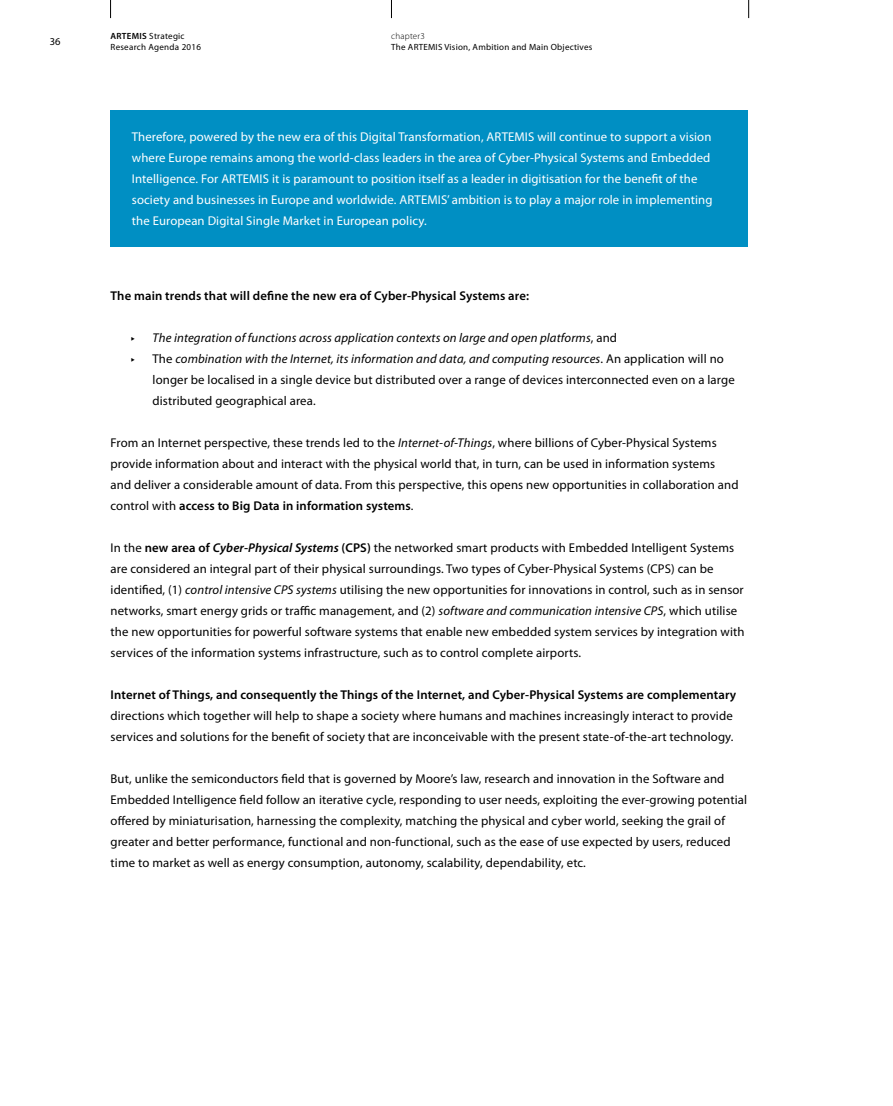
<style>
.page{position:relative;width:893px;height:1106px;background:#fff}
.page>*{position:absolute;margin:0;border:0;box-sizing:border-box;transform-origin:0 0}
.t1{font:12.75px/21px "Myriad Pro";letter-spacing:.01em;color:#000}
.t2{font:12.75px/21px "Myriad Pro";letter-spacing:.01em;color:#fff}
.t3{font:600 12.75px "Myriad Pro";letter-spacing:.01em;color:#000}
.t4{font:10.5px "Myriad Pro";color:#000}
.t5{font:9px/10.8px "Myriad Pro";letter-spacing:.025em;color:#000}
.t6{font:300 9px "Myriad Pro";letter-spacing:.025em;color:#000}
.s1{font-weight:600}
.s2{font-style:italic}
.s3{font-weight:600;font-style:italic}
</style>
<div class="page">
<svg style="left:110px;top:0;width:1px;height:18px"></svg>
<svg style="left:391px;top:0;width:1px;height:18px"></svg>
<svg style="left:748px;top:0;width:1px;height:18px"></svg>
<div style="left:111px;top:111px;width:637px;height:136px;background:#008fc3"></div>
<p class="t4" style="left:50px;top:36px;width:12px">36</p>
<p class="t5" style="left:111px;top:31px;width:92px"><span class="s1">ARTEMIS</span> Strategic<br>Research Agenda 2016</p>
<p class="t6" style="left:391px;top:31px;width:35px">chapter3</p>
<p class="t5" style="left:391px;top:42px;width:203px">The ARTEMIS Vision, Ambition and Main Objectives</p>
<p class="t2" style="left:132px;top:127px;width:582px">Therefore, powered by the new era of this Digital Transformation, ARTEMIS will continue to support a vision where Europe remains among the world-class leaders in the area of Cyber-Physical Systems and Embedded Intelligence. For ARTEMIS it is paramount to position itself as a leader in digitisation for the benefit of the society and businesses in Europe and worldwide. ARTEMIS’ ambition is to play a major role in implementing the European Digital Single Market in European policy.</p>
<p class="t3" style="left:111px;top:288px;width:420px">The main trends that will define the new era of Cyber-Physical Systems are:</p>
<p class="t1" style="left:153px;top:327px;width:584px"><span class="s2">The integration of functions across application contexts on large and open platforms</span>, and<br>The <span class="s2">combination with the Internet, its information and data, and computing resources</span>. An application will no longer be localised in a single device but distributed over a range of devices interconnected even on a large distributed geographical area.</p>
<p class="t1" style="left:111px;top:432px;width:629px">From an Internet perspective, these trends led to the <span class="s2">Internet-of-Things</span>, where billions of Cyber-Physical Systems provide information about and interact with the physical world that, in turn, can be used in information systems and deliver a considerable amount of data. From this perspective, this opens new opportunities in collaboration and control with <span class="s1">access to Big Data in information systems</span>.</p>
<p class="t1" style="left:111px;top:537px;width:635px">In the <span class="s1">new area of</span> <span class="s3">Cyber-Physical Systems</span> <span class="s1">(CPS)</span> the networked smart products with Embedded Intelligent Systems are considered an integral part of their physical surroundings. Two types of Cyber-Physical Systems (CPS) can be identified, (1) <span class="s2">control intensive CPS systems</span> utilising the new opportunities for innovations in control, such as in sensor networks, smart energy grids or traffic management, and (2) <span class="s2">software and communication intensive CPS</span>, which utilise the new opportunities for powerful software systems that enable new embedded system services by integration with services of the information systems infrastructure, such as to control complete airports.</p>
<p class="t3" style="left:111px;top:687px;width:627px">Internet of Things, and consequently the Things of the Internet, and Cyber-Physical Systems are complementary</p>
<p class="t1" style="left:111px;top:705px;width:624px">directions which together will help to shape a society where humans and machines increasingly interact to provide services and solutions for the benefit of society that are inconceivable with the present state-of-the-art technology.</p>
<p class="t1" style="left:111px;top:768px;width:638px">But, unlike the semiconductors field that is governed by Moore’s law, research and innovation in the Software and Embedded Intelligence field follow an iterative cycle, responding to user needs, exploiting the ever-growing potential offered by miniaturisation, harnessing the complexity, matching the physical and cyber world, seeking the grail of greater and better performance, functional and non-functional, such as the ease of use expected by users, reduced time to market as well as energy consumption, autonomy, scalability, dependability, etc.</p>
</div>
